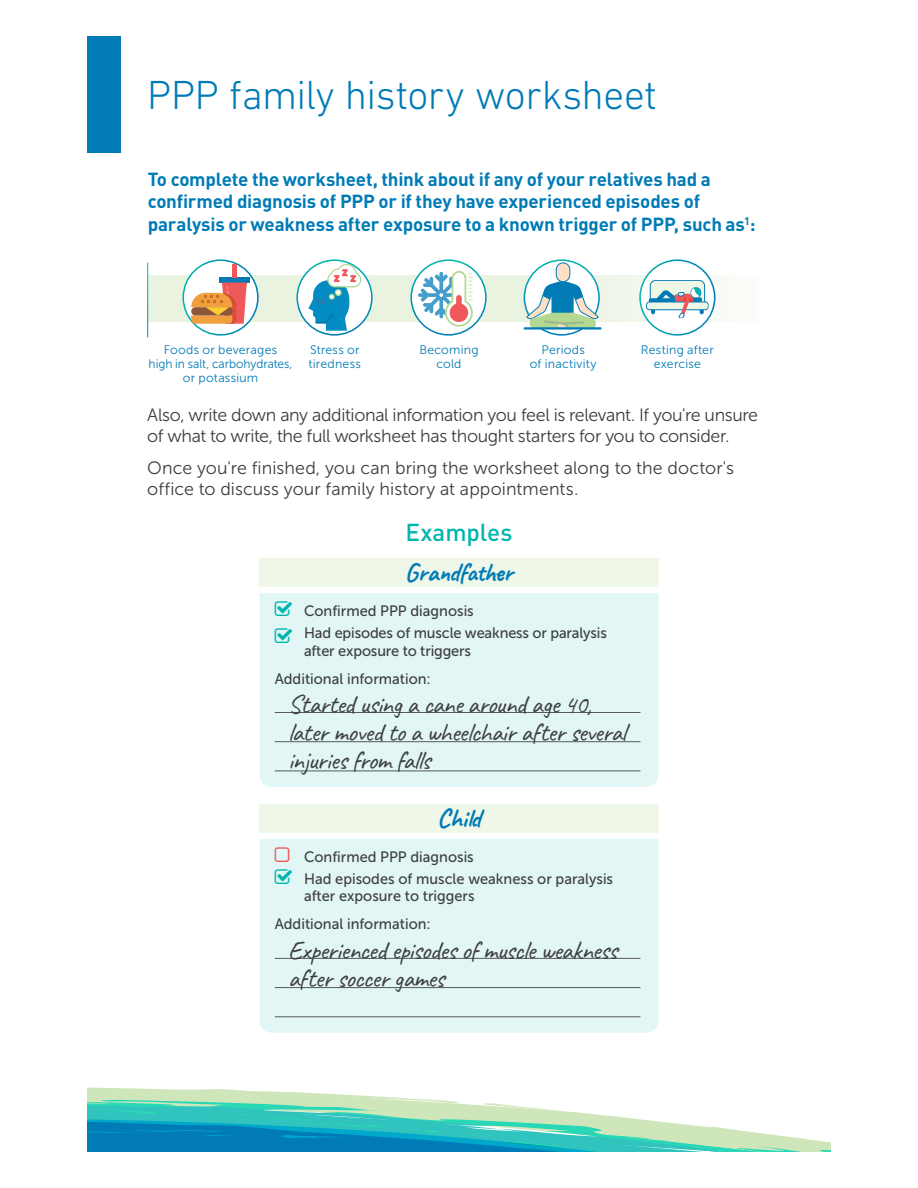
<style>
.page{position:relative;width:918px;height:1188px;background:#fff}
.page>*{position:absolute;margin:0;border:0;box-sizing:border-box;transform-origin:0 0}
.t1{font:300 41.25px "DIN Next LT Pro";letter-spacing:-.01em;color:#007bb6}
.t2{font:26.25px/28.2px "Caveat";letter-spacing:-.025em;color:#3e3e3f}
.t3{font:700 26.25px "Caveat";letter-spacing:-.025em;color:#007bb6}
.t4{font:500 24.15px "DIN";color:#00b5ae}
.t5{font:700 18.75px/22.5px "DIN";letter-spacing:-.01em;color:#007bb6}
.t6{font:17.85px/21.5px "Museo Sans 300";letter-spacing:-.015em;color:#3e3e3f}
.t7{font:17.85px/21.5px "Museo Sans 300";letter-spacing:.005em;color:#3e3e3f}
.t8{font:15px/22.4px "Museo Sans 500";color:#3e3e3f}
.t9{font:12.3px/14px "Museo Sans 300";letter-spacing:.015em;color:#007bb6;text-align:center}
</style>
<div class="page">
<svg style="left:87px;top:1088px;width:329px;height:11px;fill:#cfe6bb"></svg>
<svg style="left:87px;top:1099px;width:744px;height:53px"></svg>
<div style="left:87px;top:36px;width:34px;height:117px;background:#007bb6"></div>
<svg style="left:148px;top:275px;width:568px;height:47px;background:#e7f2e1"></svg>
<div style="left:183px;top:260px;width:75px;height:75px;background:#fff;border-radius:50%"></div>
<div style="left:182px;top:259px;width:77px;height:77px;border:2px solid #fff;border-radius:50%"></div>
<div style="left:219px;top:277px;width:31px;height:6px;background:#007bb6"></div>
<div style="left:232px;top:264px;width:5px;height:13px;background:#f0595b"></div>
<svg style="left:191px;top:283px;width:56px;height:41px"></svg>
<svg style="left:297px;top:260px;width:75px;height:75px"></svg>
<div style="left:296px;top:259px;width:77px;height:77px;border:2px solid #fff;border-radius:50%"></div>
<svg style="left:308px;top:262px;width:54px;height:69px"></svg>
<div style="left:335px;top:289px;width:7px;height:7px;border:1px solid #b2d892;border-radius:50%"></div>
<svg style="left:411px;top:260px;width:75px;height:75px"></svg>
<div style="left:410px;top:259px;width:77px;height:77px;border:2px solid #fff;border-radius:50%"></div>
<svg style="left:418px;top:270px;width:56px;height:62px"></svg>
<svg style="left:524px;top:260px;width:75px;height:75px"></svg>
<div style="left:524px;top:259px;width:76px;height:77px;border:2px solid #fff;border-radius:50%"></div>
<div style="left:556px;top:263px;width:14px;height:19px;background:#fddfc5;border-radius:7px"></div>
<div style="left:556px;top:263px;width:14px;height:19px;border:1px solid #007bb6;border-radius:7px"></div>
<svg style="left:527px;top:281px;width:72px;height:46px"></svg>
<hr style="left:524px;top:327px;width:78px;height:3px;background:#007bb6">
<div style="left:640px;top:260px;width:75px;height:75px;background:#fff;border-radius:50%"></div>
<div style="left:646px;top:302px;width:62px;height:8px;background:#eef6e6;border-radius:3px"></div>
<div style="left:646px;top:302px;width:63px;height:8px;border:1px solid #007bb6;border-radius:3px"></div>
<svg style="left:649px;top:280px;width:56px;height:38px"></svg>
<div style="left:639px;top:259px;width:76px;height:77px;border:2px solid #fff;border-radius:50%"></div>
<div style="left:259px;top:558px;width:400px;height:29px;background:#eff7e9"></div>
<div style="left:259px;top:593px;width:400px;height:194px;background:#e1f6f5"></div>
<hr style="left:275px;top:771px;width:365px;height:1px;background:#57585a">
<hr style="left:275px;top:712px;width:365px;height:1px;background:#57585a">
<hr style="left:275px;top:741px;width:365px;height:1px;background:#57585a">
<div style="left:259px;top:804px;width:400px;height:28px;background:#eff7e9"></div>
<div style="left:259px;top:839px;width:400px;height:194px;background:#e1f6f5"></div>
<hr style="left:275px;top:1016px;width:365px;height:1px;background:#57585a">
<hr style="left:275px;top:958px;width:365px;height:1px;background:#57585a">
<hr style="left:275px;top:987px;width:365px;height:1px;background:#57585a">
<svg style="left:275px;top:601px;width:17px;height:15px"></svg>
<svg style="left:275px;top:629px;width:17px;height:14px"></svg>
<svg style="left:275px;top:847px;width:14px;height:15px"></svg>
<svg style="left:275px;top:869px;width:17px;height:15px"></svg>
<h1 class="t1" style="left:147px;top:71px;width:511px">PPP family history worksheet</h1>
<p class="t5" style="left:148px;top:167px;width:609px">To complete the worksheet, think about if any of your relatives had a confirmed diagnosis of PPP or if they have experienced episodes of paralysis or weakness after exposure to a known trigger of PPP, such as<sup>1</sup>:</p>
<p class="t9" style="left:149px;top:343px;width:145px">Foods or beverages<br>high in salt, carbohydrates, or potassium</p>
<p class="t9" style="left:309px;top:343px;width:54px;text-align:left">Stress or tiredness</p>
<p class="t9" style="left:419px;top:343px;width:61px">Becoming cold</p>
<p class="t9" style="left:530px;top:343px;width:68px">Periods<br>of inactivity</p>
<p class="t9" style="left:641px;top:343px;width:74px">Resting after exercise</p>
<p class="t6" style="left:147px;top:404px;width:612px">Also, write down any additional information you feel is relevant. If you're unsure of what to write, the full worksheet has thought starters for you to consider.</p>
<p class="t7" style="left:147px;top:457px;width:588px">Once you're finished, you can bring the worksheet along to the doctor's office to discuss your family history at appointments.</p>
<h3 class="t4" style="left:405px;top:517px;width:109px">Examples</h3>
<h2 class="t3" style="left:405px;top:555px;width:110px">Grandfather</h2>
<p class="t8" style="left:304px;top:599px;width:304px">Confirmed PPP diagnosis<br>Had episodes of muscle weakness or paralysis</p>
<p class="t8" style="left:275px;top:637px;width:198px;line-height:27.8px;text-indent:29px">after exposure to triggers<br>Additional information:</p>
<h2 class="t2" style="left:288px;top:690px;width:340px">Started using a cane around age 40, later moved to a wheelchair after several injuries from falls</h2>
<h2 class="t3" style="left:437px;top:801px;width:45px">Child</h2>
<p class="t8" style="left:304px;top:845px;width:311px">Confirmed PPP diagnosis<br>Had episodes of muscle weakness or paralysis</p>
<p class="t8" style="left:275px;top:882px;width:201px;line-height:27.8px;text-indent:29px">after exposure to triggers<br>Additional information:</p>
<h2 class="t2" style="left:288px;top:936px;width:331px">Experienced episodes of muscle weakness after soccer games</h2>
</div>
